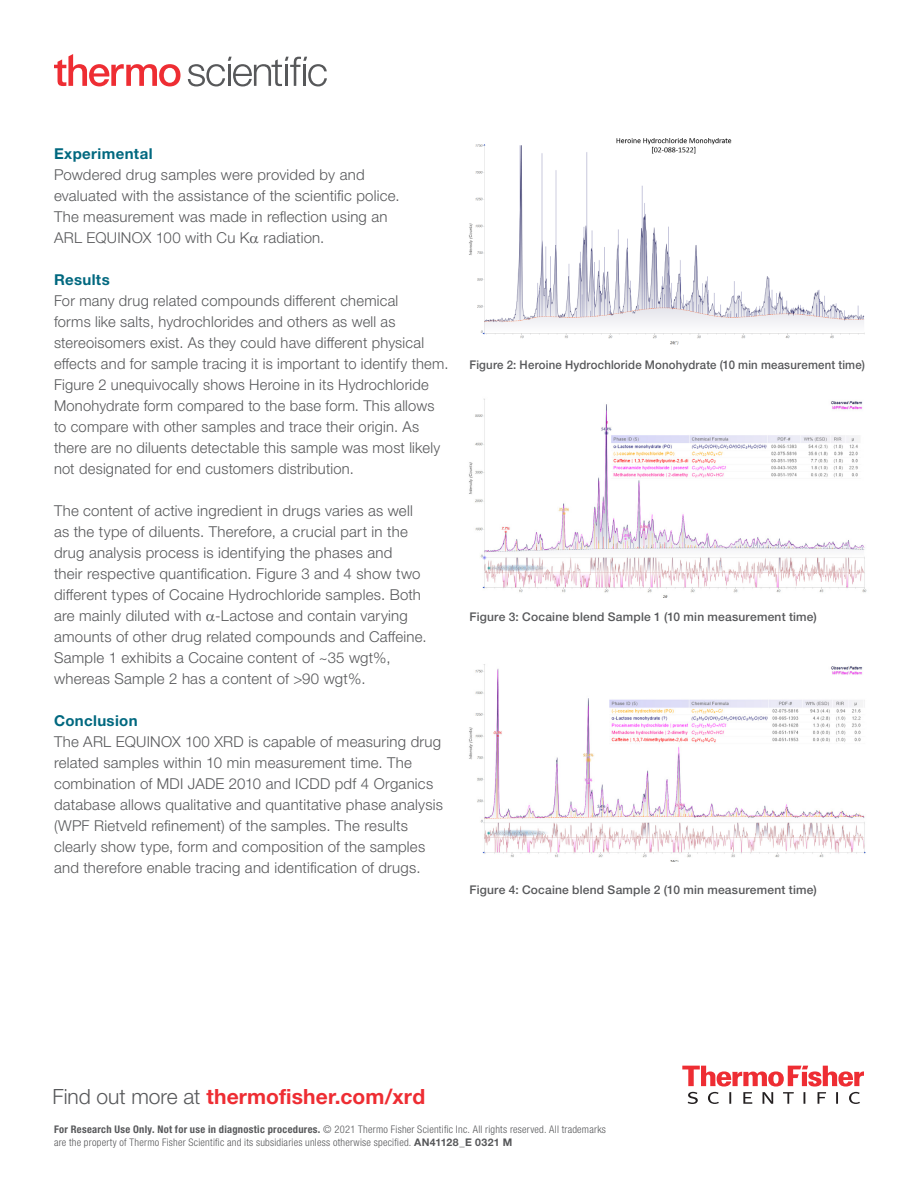
<style>
.page{position:relative;width:918px;height:1188px;background:#fff}
.page>*{position:absolute;margin:0;border:0;box-sizing:border-box;transform-origin:0 0}
.CTA{font:700 21px "Helvetica Neue LTW1 G";letter-spacing:.005em;color:#ee2d33}
.Body_Copy{font:300 15px/21px "Helvetica Neue LTW1 G";letter-spacing:.015em;color:#57585a}
.Content_Header{font:700 15px "Helvetica Neue LTW1 G";letter-spacing:.025em;color:#00687f}
.Figure_Caption{font:500 12px "Helvetica Neue LTW1 G";letter-spacing:.015em;color:#57585a}
.Figure_Caption-2{font:500 12px "Helvetica Neue LTW1 G";letter-spacing:.015em;color:#57585a;scale:.95 1}
.Copyright___Tactic{font:300 condensed 10.5px/13.5px "Helvetica Neue LTW1 G";letter-spacing:.025em;color:#57585a}
.s1{font-weight:300;color:#57585a}
.s2{font-weight:700}
.s3{font-weight:700;font-stretch:normal}
</style>
<div class="page">
<svg style="left:682px;top:1066px;width:182px;height:38px"></svg>
<img style="left:468px;top:138px;width:397px;height:207px">
<img style="left:468px;top:398px;width:399px;height:200px">
<img style="left:468px;top:664px;width:398px;height:198px">
<svg style="left:188px;top:57px;width:139px;height:29px"></svg>
<svg style="left:54px;top:54px;width:127px;height:32px"></svg>
<p class="Content_Header" style="left:54px;top:144px;width:100px">Experimental</p>
<p class="Body_Copy" style="left:54px;top:164px;width:347px">Powdered drug samples were provided by and evaluated with the assistance of the scientific police.<br>The measurement was made in reflection using an ARL EQUINOX 100 with Cu K radiation.</p>
<p class="Content_Header" style="left:54px;top:270px;width:57px">Results</p>
<p class="Body_Copy" style="left:54px;top:290px;width:396px">For many drug related compounds different chemical<br>forms like salts, hydrochlorides and others as well as stereoisomers exist. As they could have different physical effects and for sample tracing it is important to identify them.<br>Figure 2 unequivocally shows Heroine in its Hydrochloride Monohydrate form compared to the base form. This allows to compare with other samples and trace their origin. As there are no diluents detectable this sample was most likely not designated for end customers distribution.</p>
<p class="Body_Copy" style="left:54px;top:500px;width:374px">The content of active ingredient in drugs varies as well as the type of diluents. Therefore, a crucial part in the drug analysis process is identifying the phases and<br>their respective quantification. Figure 3 and 4 show two different types of Cocaine Hydrochloride samples. Both are mainly diluted with -Lactose and contain varying amounts of other drug related compounds and Caffeine.<br>Sample 1 exhibits a Cocaine content of ~35 wgt%, whereas Sample 2 has a content of &gt;90 wgt%.</p>
<p class="Content_Header" style="left:54px;top:711px;width:85px">Conclusion</p>
<p class="Body_Copy" style="left:54px;top:731px;width:391px">The ARL EQUINOX 100 XRD is capable of measuring drug related samples within 10 min measurement time. The combination of MDI JADE 2010 and ICDD pdf 4 Organics database allows qualitative and quantitative phase analysis (WPF Rietveld refinement) of the samples. The results clearly show type, form and composition of the samples and therefore enable tracing and identification of drugs.</p>
<p class="Figure_Caption-2" style="left:470px;top:357px;width:418px">Figure 2: Heroine Hydrochloride Monohydrate (10 min measurement time)</p>
<p class="Figure_Caption" style="left:470px;top:609px;width:349px">Figure 3: Cocaine blend Sample 1 (10 min measurement time)</p>
<p class="Figure_Caption" style="left:470px;top:882px;width:349px">Figure 4: Cocaine blend Sample 2 (10 min measurement time)</p>
<p class="CTA" style="left:52px;top:1084px;width:374px"><span class="s1">Find out more at</span> thermofisher.com/xrd</p>
<p class="Copyright___Tactic" style="left:54px;top:1122px;width:554px"><span class="s2">For Research Use Only. Not for use in diagnostic procedures.</span> © 2021 Thermo Fisher Scientific Inc. All rights reserved. All trademarks are the property of Thermo Fisher Scientific and its subsidiaries unless otherwise specified. <span class="s3">AN41128_E 0321 M</span></p>
</div>
